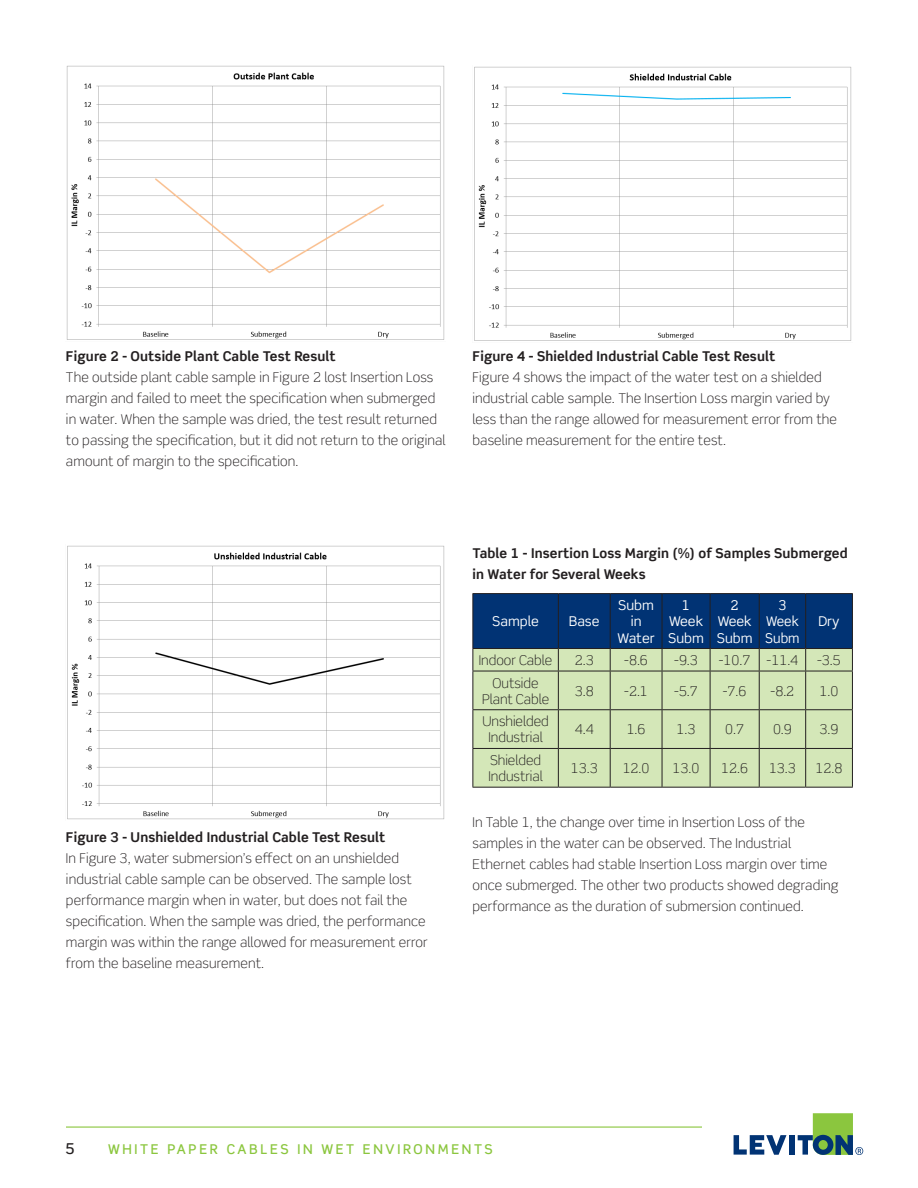
<style>
.page{position:relative;width:918px;height:1188px;background:#fff}
.page>*{position:absolute;margin:0;border:0;box-sizing:border-box;transform-origin:0 0}
.t1{font:500 15px "Scene Std";color:#231f20}
.Body_Copy{font:300 13.5px/21px "Scene Std";letter-spacing:.01em;color:#231f20}
.Body_Copy-2{font:700 13.5px/21px "Scene Std";letter-spacing:.01em;color:#231f20}
.t2{font:13.5px/16.2px "Scene Std";color:#fff;text-align:center}
.t3{font:500 13.5px "Scene Std";letter-spacing:.2em;color:#8bc63e}
.t4{font:13.5px/16.2px "Scene Std";color:#fff;text-align:center;scale:.96 1}
.s1{font-weight:700}
</style>
<div class="page">
<svg style="left:734px;top:1135px;width:52px;height:20px"></svg>
<div style="left:789px;top:1135px;width:5px;height:20px;background:#013374"></div>
<svg style="left:798px;top:1113px;width:65px;height:42px"></svg>
<hr style="left:66px;top:1126px;width:636px;height:2px;background:#8bc63e">
<img style="left:66px;top:66px;width:379px;height:274px">
<img style="left:67px;top:545px;width:378px;height:275px">
<img style="left:474px;top:66px;width:378px;height:275px">
<div style="left:473px;top:672px;width:379px;height:115px;background:#d4e7b8"></div>
<hr style="left:472px;top:593px;width:86px;height:1px;background:#231f20">
<hr style="left:558px;top:593px;width:52px;height:1px;background:#231f20">
<hr style="left:610px;top:593px;width:52px;height:1px;background:#231f20">
<hr style="left:662px;top:593px;width:48px;height:1px;background:#231f20">
<hr style="left:710px;top:593px;width:49px;height:1px;background:#231f20">
<hr style="left:759px;top:593px;width:47px;height:1px;background:#231f20">
<hr style="left:806px;top:593px;width:47px;height:1px;background:#231f20">
<svg style="left:472px;top:594px;width:381px;height:77px;background:#3c6383"></svg>
<hr style="left:472px;top:671px;width:86px;height:1px;background:#231f20">
<hr style="left:472px;top:671px;width:1px;height:38px;background:#231f20">
<hr style="left:558px;top:671px;width:52px;height:1px;background:#231f20">
<hr style="left:558px;top:671px;width:1px;height:38px;background:#231f20">
<hr style="left:610px;top:671px;width:52px;height:1px;background:#231f20">
<hr style="left:610px;top:671px;width:1px;height:38px;background:#231f20">
<hr style="left:662px;top:671px;width:48px;height:1px;background:#231f20">
<hr style="left:662px;top:671px;width:1px;height:38px;background:#231f20">
<hr style="left:710px;top:671px;width:49px;height:1px;background:#231f20">
<hr style="left:710px;top:671px;width:1px;height:38px;background:#231f20">
<hr style="left:759px;top:671px;width:47px;height:1px;background:#231f20">
<hr style="left:759px;top:671px;width:1px;height:38px;background:#231f20">
<hr style="left:806px;top:671px;width:47px;height:1px;background:#231f20">
<hr style="left:805px;top:671px;width:1px;height:38px;background:#231f20">
<hr style="left:852px;top:671px;width:1px;height:38px;background:#231f20">
<hr style="left:472px;top:709px;width:86px;height:1px;background:#231f20">
<hr style="left:472px;top:710px;width:1px;height:38px;background:#231f20">
<hr style="left:558px;top:709px;width:52px;height:1px;background:#231f20">
<hr style="left:558px;top:710px;width:1px;height:38px;background:#231f20">
<hr style="left:610px;top:709px;width:52px;height:1px;background:#231f20">
<hr style="left:610px;top:710px;width:1px;height:38px;background:#231f20">
<hr style="left:662px;top:709px;width:48px;height:1px;background:#231f20">
<hr style="left:662px;top:710px;width:1px;height:38px;background:#231f20">
<hr style="left:710px;top:709px;width:49px;height:1px;background:#231f20">
<hr style="left:710px;top:710px;width:1px;height:38px;background:#231f20">
<hr style="left:759px;top:709px;width:47px;height:1px;background:#231f20">
<hr style="left:759px;top:710px;width:1px;height:38px;background:#231f20">
<hr style="left:806px;top:709px;width:47px;height:1px;background:#231f20">
<hr style="left:805px;top:710px;width:1px;height:38px;background:#231f20">
<hr style="left:852px;top:710px;width:1px;height:38px;background:#231f20">
<hr style="left:472px;top:748px;width:86px;height:1px;background:#231f20">
<hr style="left:472px;top:749px;width:1px;height:38px;background:#231f20">
<hr style="left:558px;top:748px;width:52px;height:1px;background:#231f20">
<hr style="left:558px;top:749px;width:1px;height:38px;background:#231f20">
<hr style="left:610px;top:748px;width:52px;height:1px;background:#231f20">
<hr style="left:610px;top:749px;width:1px;height:38px;background:#231f20">
<hr style="left:662px;top:748px;width:48px;height:1px;background:#231f20">
<hr style="left:662px;top:749px;width:1px;height:38px;background:#231f20">
<hr style="left:710px;top:748px;width:49px;height:1px;background:#231f20">
<hr style="left:710px;top:749px;width:1px;height:38px;background:#231f20">
<hr style="left:759px;top:748px;width:47px;height:1px;background:#231f20">
<hr style="left:759px;top:749px;width:1px;height:38px;background:#231f20">
<hr style="left:806px;top:748px;width:47px;height:1px;background:#231f20">
<hr style="left:805px;top:749px;width:1px;height:38px;background:#231f20">
<hr style="left:852px;top:749px;width:1px;height:38px;background:#231f20">
<hr style="left:472px;top:787px;width:86px;height:1px;background:#231f20">
<hr style="left:558px;top:787px;width:52px;height:1px;background:#231f20">
<hr style="left:610px;top:787px;width:52px;height:1px;background:#231f20">
<hr style="left:662px;top:787px;width:48px;height:1px;background:#231f20">
<hr style="left:710px;top:787px;width:49px;height:1px;background:#231f20">
<hr style="left:759px;top:787px;width:47px;height:1px;background:#231f20">
<hr style="left:806px;top:787px;width:47px;height:1px;background:#231f20">
<p class="Body_Copy" style="left:66px;top:346px;width:381px"><span class="s1">Figure 2 - Outside Plant Cable Test Result<br></span>The outside plant cable sample in Figure 2 lost Insertion Loss margin and failed to meet the specification when submerged in water. When the sample was dried, the test result returned to passing the specification, but it did not return to the original amount of margin to the specification.</p>
<p class="Body_Copy" style="left:472px;top:346px;width:366px"><span class="s1">Figure 4 - Shielded Industrial Cable Test Result<br></span>Figure 4 shows the impact of the water test on a shielded industrial cable sample. The Insertion Loss margin varied by less than the range allowed for measurement error from the baseline measurement for the entire test.</p>
<p class="Body_Copy-2" style="left:472px;top:542px;width:377px">Table 1 - Insertion Loss Margin (%) of Samples Submerged in Water for Several Weeks</p>
<p class="Body_Copy" style="left:66px;top:826px;width:363px"><span class="s1">Figure 3 - Unshielded Industrial Cable Test Result<br></span>In Figure 3, water submersion’s effect on an unshielded industrial cable sample can be observed. The sample lost performance margin when in water, but does not fail the specification. When the sample was dried, the performance margin was within the range allowed for measurement error from the baseline measurement.</p>
<p class="t2" style="left:492px;top:613px;width:48px">Sample</p>
<p class="t2" style="left:569px;top:613px;width:32px">Base</p>
<p class="t2" style="left:618px;top:597px;width:39px">Subm in<br>Water</p>
<p class="t2" style="left:668px;top:597px;width:37px">1<br>Week<br>Subm</p>
<p class="t2" style="left:717px;top:597px;width:37px">2<br>Week<br>Subm</p>
<p class="t4" style="left:765px;top:597px;width:37px">3<br>Week<br>Subm</p>
<p class="t2" style="left:818px;top:613px;width:23px">Dry</p>
<p class="Body_Copy" style="left:479px;top:650px;width:75px">Indoor Cable</p>
<p class="Body_Copy" style="left:575px;top:650px;width:20px">2.3</p>
<p class="Body_Copy" style="left:624px;top:650px;width:25px">-8.6</p>
<p class="Body_Copy" style="left:674px;top:650px;width:25px">-9.3</p>
<p class="Body_Copy" style="left:719px;top:650px;width:33px">-10.7</p>
<p class="Body_Copy" style="left:767px;top:650px;width:33px">-11.4</p>
<p class="Body_Copy" style="left:817px;top:650px;width:25px">-3.5</p>
<p class="Body_Copy" style="left:482px;top:675px;width:69px;line-height:16.2px;text-align:center">Outside<br>Plant Cable</p>
<p class="Body_Copy" style="left:575px;top:680px;width:20px">3.8</p>
<p class="Body_Copy" style="left:624px;top:680px;width:25px">-2.1</p>
<p class="Body_Copy" style="left:674px;top:680px;width:25px">-5.7</p>
<p class="Body_Copy" style="left:723px;top:680px;width:25px">-7.6</p>
<p class="Body_Copy" style="left:771px;top:680px;width:25px">-8.2</p>
<p class="Body_Copy" style="left:820px;top:680px;width:20px">1.0</p>
<p class="Body_Copy" style="left:482px;top:713px;width:68px;line-height:16.2px;text-align:center">Unshielded<br>Industrial</p>
<p class="Body_Copy" style="left:575px;top:719px;width:20px">4.4</p>
<p class="Body_Copy" style="left:627px;top:719px;width:20px">1.6</p>
<p class="Body_Copy" style="left:677px;top:719px;width:20px">1.3</p>
<p class="Body_Copy" style="left:725px;top:719px;width:20px">0.7</p>
<p class="Body_Copy" style="left:773px;top:719px;width:20px">0.9</p>
<p class="Body_Copy" style="left:820px;top:719px;width:20px">3.9</p>
<p class="Body_Copy" style="left:488px;top:752px;width:56px;line-height:16.2px">Shielded<br>Industrial</p>
<p class="Body_Copy" style="left:571px;top:758px;width:28px">13.3</p>
<p class="Body_Copy" style="left:623px;top:758px;width:28px">12.0</p>
<p class="Body_Copy" style="left:673px;top:758px;width:28px">13.0</p>
<p class="Body_Copy" style="left:721px;top:758px;width:28px">12.6</p>
<p class="Body_Copy" style="left:769px;top:758px;width:28px">13.3</p>
<p class="Body_Copy" style="left:816px;top:758px;width:28px">12.8</p>
<p class="Body_Copy" style="left:472px;top:812px;width:368px">In Table 1, the change over time in Insertion Loss of the samples in the water can be observed. The Industrial Ethernet cables had stable Insertion Loss margin over time once submerged. The other two products showed degrading performance as the duration of submersion continued.</p>
<p class="t1" style="left:65px;top:1140px;width:11px">5</p>
<p class="t3" style="left:108px;top:1141px;width:386px">WHITE PAPER CABLES IN WET ENVIRONMENTS</p>
</div>
